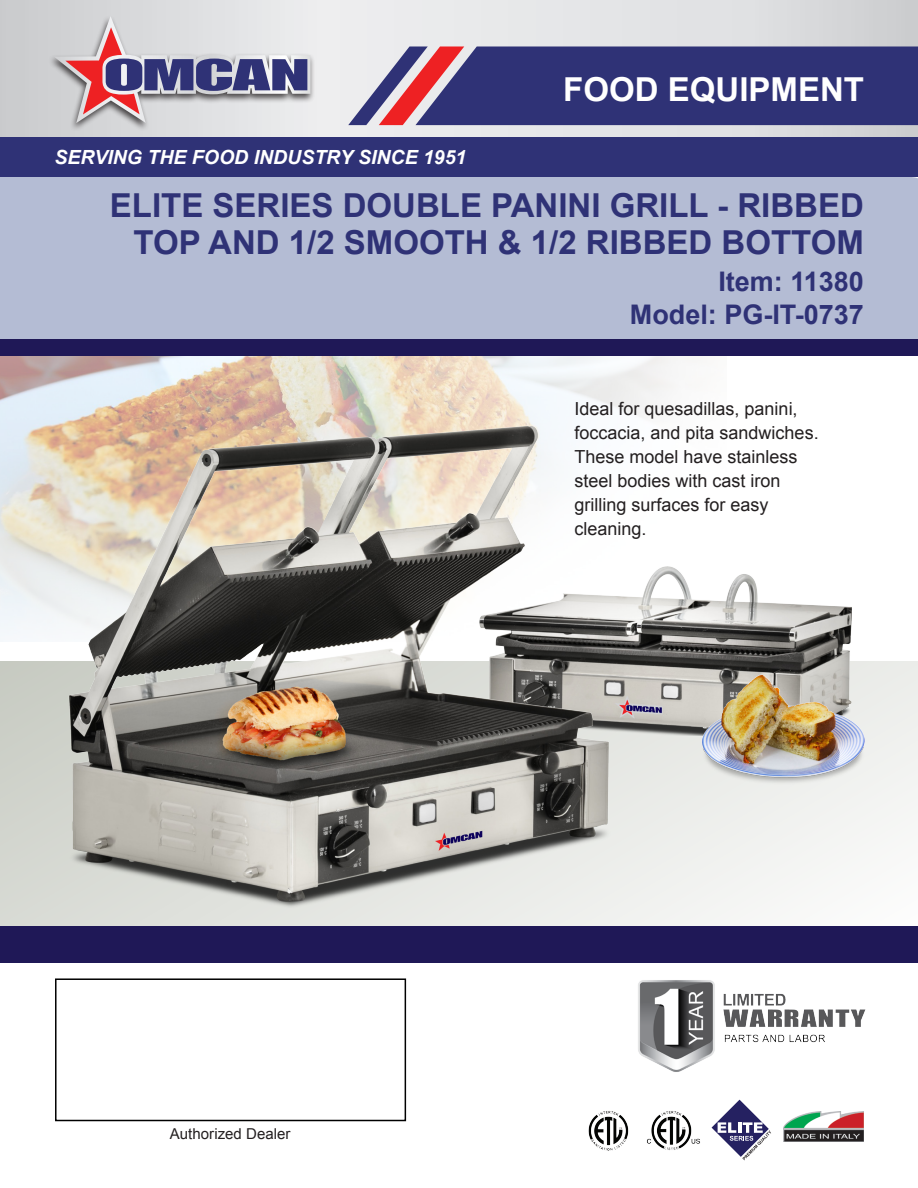
<style>
.page{position:relative;width:918px;height:1188px;background:#fff}
.page>*{position:absolute;margin:0;border:0;box-sizing:border-box;transform-origin:0 0}
.t1{font:700 33px/36.6px "Arial";color:#2f3276;text-align:right}
.t2{font:700 33px "Arial";color:#fff}
.t3{font:700 27px "Arial";color:#2f3276}
.t4{font:italic 700 19.5px "Arial";color:#fff}
.t5{font:18px/24px "Arial";color:#231f20}
.t6{font:15px "Arial";letter-spacing:.005em;color:#231f20}
</style>
<div class="page">
<svg style="left:0;top:661px;width:918px;height:266px;fill:#eff0ee"></svg>
<img style="left:0;top:355px;width:727px;height:285px">
<div style="left:0;top:176px;width:918px;height:163px;background:#b4bcd4"></div>
<img style="left:622px;top:566px;width:229px;height:170px">
<div style="left:0;top:339px;width:918px;height:16px;background:#1f1857"></div>
<div style="left:0;top:927px;width:918px;height:36px;background:#1f1857"></div>
<svg style="left:0;top:0;width:918px;height:137px;background:#dedfe1"></svg>
<div style="left:0;top:137px;width:918px;height:39px;background:#2f3276"></div>
<svg style="left:348px;top:46px;width:570px;height:79px;background:#4a447e"></svg>
<div style="left:48px;top:14px;width:268px;height:117px;background:#231f20;opacity:.8"></div>
<svg style="left:54px;top:16px;width:256px;height:107px;background:#b9aebc"></svg>
<img style="left:638px;top:980px;width:228px;height:92px">
<img style="left:784px;top:1112px;width:80px;height:30px">
<svg style="left:712px;top:1100px;width:59px;height:60px"></svg>
<img style="left:46px;top:411px;width:576px;height:505px">
<img style="left:685px;top:660px;width:196px;height:132px">
<div style="left:55px;top:978px;width:351px;height:143px;border:2px solid #000"></div>
<img style="left:647px;top:1111px;width:53px;height:39px">
<img style="left:588px;top:1111px;width:41px;height:40px">
<p class="t4" style="left:54px;top:144px;width:414px">SERVING THE FOOD INDUSTRY SINCE 1951</p>
<p class="t2" style="left:563px;top:68px;width:302px">FOOD EQUIPMENT</p>
<p class="t1" style="left:110px;top:189px;width:756px">ELITE SERIES DOUBLE PANINI GRILL - RIBBED<br>TOP AND 1/2 SMOOTH &amp; 1/2 RIBBED BOTTOM</p>
<p class="t3" style="left:718px;top:263px;width:147px">Item: 11380</p>
<p class="t3" style="left:630px;top:297px;width:236px">Model: PG-IT-0737</p>
<p class="t6" style="left:170px;top:1124px;width:122px">Authorized Dealer</p>
<p class="t5" style="left:575px;top:397px;width:246px">Ideal for quesadillas, panini, foccacia, and pita sandwiches.<br>These model have stainless steel bodies with cast iron grilling surfaces for easy cleaning.</p>
</div>
